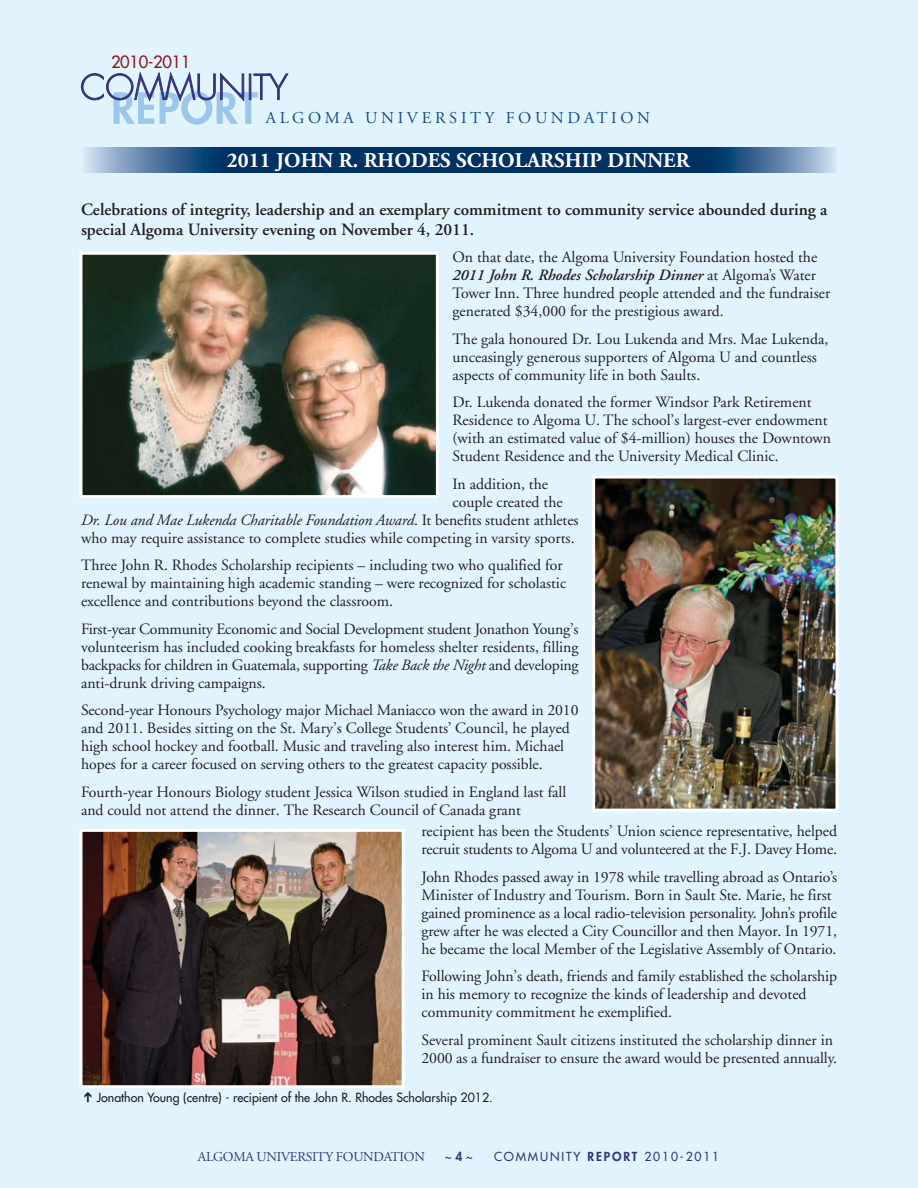
<style>
.page{position:relative;width:918px;height:1188px;background:#e1f4fd}
.page>*{position:absolute;margin:0;border:0;box-sizing:border-box;transform-origin:0 0}
.t1{font:700 21px "Adobe Garamond";color:#fff}
.t2{font:600 17.25px/19.5px "Adobe Garamond";color:#231f20}
.t3{font:16.5px "Adobe Garamond";letter-spacing:.22em;color:#154b88}
.t4{font:16.5px "Futura";letter-spacing:-.015em;color:#8f181b}
.t5{font:15.75px/18px "Adobe Garamond";color:#231f20}
.t6{font:italic 15.75px "Adobe Garamond";letter-spacing:-.005em;color:#231f20}
.t7{font:13.5px "Adobe Garamond";letter-spacing:-.02em;color:#36337e}
.t8{font:12.3px "Futura";color:#231f20}
.t9{font:12.15px "Futura";letter-spacing:.15em;color:#36337e}
.s1{font-weight:600;font-style:italic}
.s2{font-style:normal}
.s3{font-style:italic}
.s4{font-weight:800}
</style>
<div class="page">
<svg style="left:81px;top:71px;width:208px;height:54px"></svg>
<div style="left:82px;top:148px;width:141px;height:25px;background:linear-gradient(to right,#d0dcf1,#00275e)"></div>
<div style="left:223px;top:148px;width:486px;height:25px;background:#003263"></div>
<div style="left:708px;top:148px;width:78px;height:25px;background:linear-gradient(to right,#002d60,#6985ae)"></div>
<div style="left:786px;top:148px;width:51px;height:25px;background:linear-gradient(to right,#6c8ab2,#d6e7f4)"></div>
<img style="left:84px;top:256px;width:351px;height:238px">
<div style="left:80px;top:252px;width:359px;height:246px;border:3px solid #fff"></div>
<img style="left:84px;top:833px;width:317px;height:251px">
<div style="left:80px;top:829px;width:325px;height:259px;border:3px solid #fff"></div>
<img style="left:596px;top:480px;width:238px;height:328px">
<div style="left:592px;top:476px;width:246px;height:336px;border:3px solid #fff"></div>
<p class="t4" style="left:111px;top:53px;width:81px">2010-2011</p>
<p class="t3" style="left:266px;top:111px;width:386px">ALGOMA UNIVERSITY FOUNDATION</p>
<h1 class="t1" style="left:227px;top:152px;width:464px">2011 JOHN R. RHODES SCHOLARSHIP DINNER</h1>
<p class="t2" style="left:81px;top:202px;width:748px">Celebrations of integrity, leadership and an exemplary commitment to community service abounded during a special Algoma University evening on November 4, 2011.</p>
<p class="t5" style="left:453px;top:250px;width:379px">On that date, the Algoma University Foundation hosted the <span class="s1">2011 John R. Rhodes Scholarship Dinner</span> at Algoma’s Water Tower Inn. Three hundred people attended and the fundraiser generated $34,000 for the prestigious award.</p>
<p class="t5" style="left:453px;top:331px;width:377px">The gala honoured Dr. Lou Lukenda and Mrs. Mae Lukenda, unceasingly generous supporters of Algoma U and countless aspects of community life in both Saults.</p>
<p class="t5" style="left:453px;top:395px;width:380px">Dr. Lukenda donated the former Windsor Park Retirement Residence to Algoma U. The school’s largest-ever endowment (with an estimated value of $4-million) houses the Downtown Student Residence and the University Medical Clinic.</p>
<p class="t5" style="left:453px;top:476px;width:97px">In addition, the</p>
<p class="t5" style="left:453px;top:494px;width:112px">couple created the</p>
<p class="t6" style="left:81px;top:513px;width:499px">Dr. Lou and Mae Lukenda Charitable Foundation Award<span class="s2">. It benefits student athletes</span></p>
<p class="t5" style="left:81px;top:530px;width:495px">who may require assistance to complete studies while competing in varsity sports.</p>
<p class="t5" style="left:81px;top:558px;width:487px">Three John R. Rhodes Scholarship recipients – including two who qualified for renewal by maintaining high academic standing – were recognized for scholastic excellence and contributions beyond the classroom.</p>
<p class="t5" style="left:81px;top:621px;width:499px;text-align:justify">First-year Community Economic and Social Development student Jonathon Young’s volunteerism has included cooking breakfasts for homeless shelter residents, filling backpacks for children in Guatemala, supporting <span class="s3">Take Back the Night</span> and developing anti-drunk driving campaigns.</p>
<p class="t5" style="left:81px;top:703px;width:499px">Second-year Honours Psychology major Michael Maniacco won the award in 2010 and 2011. Besides sitting on the St. Mary’s College Students’ Council, he played high school hockey and football. Music and traveling also interest him. Michael hopes for a career focused on serving others to the greatest capacity possible.</p>
<p class="t5" style="left:81px;top:784px;width:487px">Fourth-year Honours Biology student Jessica Wilson studied in England last fall and could not attend the dinner. The Research Council of Canada grant</p>
<p class="t5" style="left:422px;top:824px;width:417px">recipient has been the Students’ Union science representative, helped recruit students to Algoma U and volunteered at the F.J. Davey Home.</p>
<p class="t5" style="left:422px;top:869px;width:417px">John Rhodes passed away in 1978 while travelling abroad as Ontario’s Minister of Industry and Tourism. Born in Sault Ste. Marie, he first gained prominence as a local radio-television personality. John’s profile grew after he was elected a City Councillor and then Mayor. In 1971, he became the local Member of the Legislative Assembly of Ontario.</p>
<p class="t5" style="left:422px;top:969px;width:417px">Following John’s death, friends and family established the scholarship in his memory to recognize the kinds of leadership and devoted community commitment he exemplified.</p>
<p class="t5" style="left:422px;top:1032px;width:417px">Several prominent Sault citizens instituted the scholarship dinner in<br>2000 as a fundraiser to ensure the award would be presented annually.</p>
<p class="t8" style="left:97px;top:1091px;width:397px">Jonathon Young (centre) - recipient of the John R. Rhodes Scholarship 2012.</p>
<p class="t7" style="left:198px;top:1151px;width:229px">ALGOMA UNIVERSITY FOUNDATION</p>
<p class="t9" style="left:445px;top:1151px;width:30px">~ <span class="s4">4</span> ~</p>
<p class="t9" style="left:494px;top:1151px;width:227px">COMMUNITY <span class="s4">REPORT</span> 2010-2011</p>
</div>
